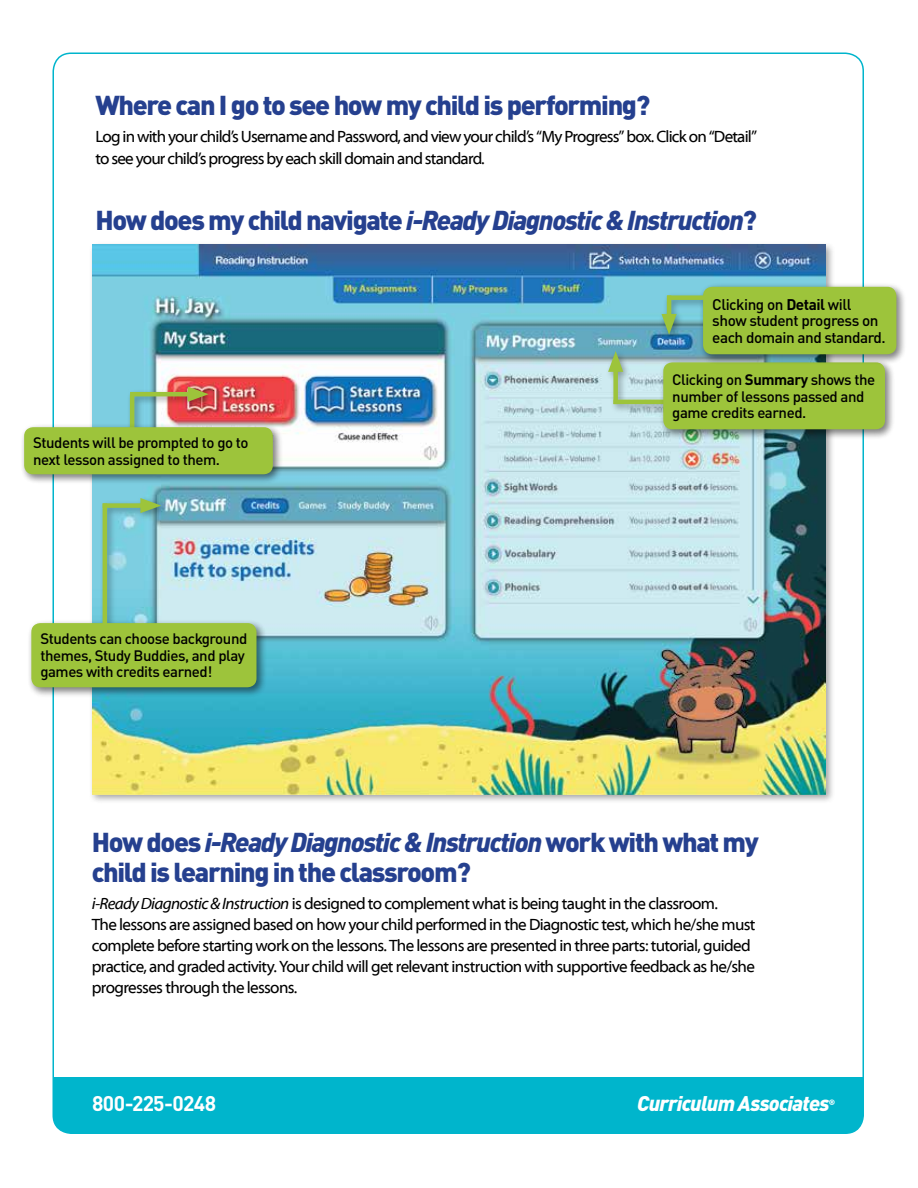
<style>
.page{position:relative;width:918px;height:1188px;background:#fff}
.page>*{position:absolute;margin:0;border:0;box-sizing:border-box;transform-origin:0 0}
.t1{font:900 27px/30px "DINOT";letter-spacing:-.05em;color:#25408f}
.t2{font:italic 900 27px "DINOT";letter-spacing:-.05em;color:#25408f}
.t3{font:italic 900 21px "DINOT";letter-spacing:-.035em;color:#fff}
.t4{font:700 21px "DINOT";letter-spacing:-.03em;color:#fff}
.t5{font:16.5px/21px "Myriad Web Pro";letter-spacing:-.04em;color:#000}
.t6{font:500 15.3px/16.8px "DINOT";letter-spacing:-.03em;color:#000}
.t7{font:500 15px/16.5px "DINOT";letter-spacing:-.03em;color:#000}
.t8{font:italic 900 7.8px "DINOT";color:#fff}
.s1{font-style:normal}
.s2{font-weight:700}
.s3{font-style:italic}
</style>
<div class="page">
<div style="left:89px;top:241px;width:746px;height:563px;background:#000;opacity:.35"></div>
<img style="left:92px;top:245px;width:734px;height:550px">
<div style="left:55px;top:1077px;width:808px;height:56px;background:#00b5cc"></div>
<div style="left:21px;top:384px;width:262px;height:100px;background:#000;opacity:.35"></div>
<hr style="left:130px;top:395px;width:4px;height:66px;background:#9dc43b">
<hr style="left:130px;top:392px;width:66px;height:4px;background:#9dc43b">
<svg style="left:188px;top:387px;width:21px;height:15px"></svg>
<div style="left:19px;top:422px;width:265px;height:64px;background:#000;opacity:.25"></div>
<div style="left:24px;top:427px;width:249px;height:47px;background:#9dc43b;border-radius:9px"></div>
<div style="left:28px;top:495px;width:238px;height:202px;background:#000;opacity:.35"></div>
<div style="left:26px;top:618px;width:241px;height:80px;background:#000;opacity:.25"></div>
<div style="left:31px;top:623px;width:226px;height:64px;background:#9dc43b;border-radius:9px"></div>
<hr style="left:103px;top:503px;width:4px;height:125px;background:#9dc43b">
<div style="left:103px;top:503px;width:46px;height:5px;background:#9dc43b"></div>
<svg style="left:140px;top:498px;width:21px;height:15px"></svg>
<div style="left:605px;top:349px;width:290px;height:90px;background:#000;opacity:.35"></div>
<hr style="left:613px;top:400px;width:92px;height:4px;background:#9dc43b">
<div style="left:613px;top:364px;width:5px;height:40px;background:#9dc43b"></div>
<svg style="left:608px;top:351px;width:15px;height:21px"></svg>
<div style="left:658px;top:357px;width:238px;height:83px;background:#000;opacity:.25"></div>
<div style="left:663px;top:362px;width:222px;height:67px;background:#9dc43b;border-radius:9px"></div>
<div style="left:659px;top:283px;width:247px;height:81px;background:#000;opacity:.35"></div>
<div style="left:698px;top:282px;width:210px;height:84px;background:#000;opacity:.25"></div>
<div style="left:703px;top:287px;width:193px;height:67px;background:#9dc43b;border-radius:9px"></div>
<div style="left:667px;top:295px;width:38px;height:5px;background:#9dc43b"></div>
<hr style="left:667px;top:295px;width:4px;height:27px;background:#9dc43b">
<svg style="left:661px;top:314px;width:16px;height:21px"></svg>
<h1 class="t1" style="left:95px;top:89px;width:556px">Where can I go to see how my child is performing?</h1>
<p class="t5" style="left:95px;top:126px;width:663px;line-height:21.6px">Log in with your child’s Username and Password, and view your child’s “My Progress” box. Click on “Detail” to see your child’s progress by each skill domain and standard.</p>
<h1 class="t2" style="left:95px;top:202px;width:663px"><span class="s1">How does my child navigate</span> i-Ready Diagnostic &amp; Instruction<span class="s1">?</span></h1>
<p class="t6" style="left:712px;top:295px;width:175px">Clicking on <span class="s2">Detail</span> will show student progress on each domain and standard.</p>
<p class="t7" style="left:33px;top:434px;width:217px">Students will be prompted to go to next lesson assigned to them.</p>
<p class="t7" style="left:40px;top:630px;width:209px">Students can choose background themes, Study Buddies, and play games with credits earned!</p>
<p class="t7" style="left:672px;top:371px;width:204px">Clicking on <span class="s2">Summary</span> shows the number of lessons passed and game credits earned.</p>
<h1 class="t1" style="left:92px;top:827px;width:668px">How does <span class="s3">i-Ready Diagnostic &amp; Instruction</span> work with what my child is learning in the classroom?</h1>
<p class="t5" style="left:92px;top:894px;width:665px"><span class="s3">i-Ready Diagnostic &amp; Instruction</span> is designed to complement what is being taught in the classroom.<br>The lessons are assigned based on how your child performed in the Diagnostic test, which he/she must complete before starting work on the lessons. The lessons are presented in three parts: tutorial, guided practice, and graded activity. Your child will get relevant instruction with supportive feedback as he/she progresses through the lessons.</p>
<p class="t4" style="left:92px;top:1090px;width:126px">800-225-0248</p>
<p class="t3" style="left:637px;top:1089px;width:194px">Curriculum Associates</p>
<p class="t8" style="left:829px;top:1097px;width:8px">®</p>
</div>
